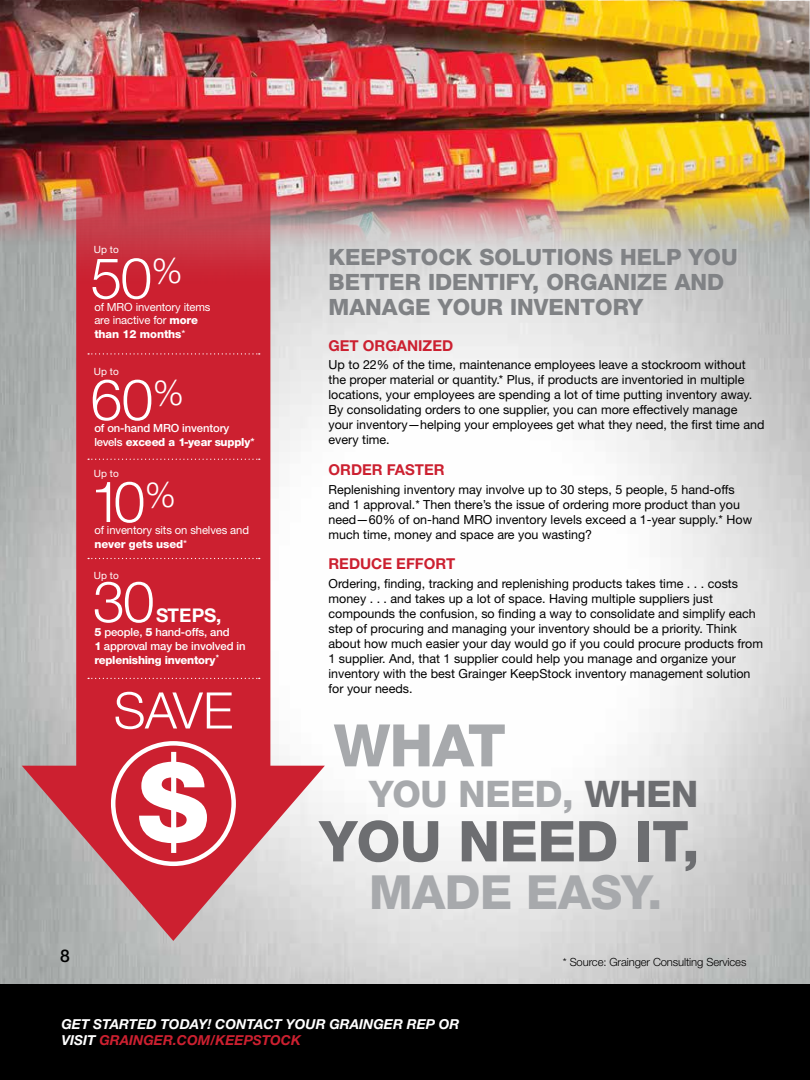
<style>
.page{position:relative;width:810px;height:1080px;background:#fff}
.page>*{position:absolute;margin:0;border:0;box-sizing:border-box;transform-origin:0 0}
.t1{font:800 109.38px "Helvetica Neue LT Std";color:#fff}
.t2{font:800 58.62px "Helvetica Neue LT Std";color:#a7a9ac}
.t3{font:300 57px "Helvetica Neue LT Std";letter-spacing:-.03em;color:#fff}
.t4{font:800 56.38px "Helvetica Neue LT Std";letter-spacing:-.01em;color:#6d6e71}
.t5{font:300 50.38px "Helvetica Neue LT Std";color:#fff}
.t6{font:800 47.12px "Helvetica Neue LT Std";letter-spacing:-.01em;color:#a7a9ac}
.t7{font:800 36.62px "Helvetica Neue LT Std";letter-spacing:-.01em;color:#a7a9ac}
.t8{font:800 22.5px/25px "Helvetica Neue LT Std";color:#808285}
.t9{font:700 18.88px "Helvetica Neue LT Std";color:#fff}
.t10{font:500 17.5px "Helvetica Neue LT Std";color:#000}
.t11{font:700 15px "Helvetica Neue LT Std";color:#cc2030}
.t12{font:italic 700 13.75px/16.5px "Helvetica Neue LT Std";color:#fff}
.t13{font:12.5px/15px "Helvetica Neue LT Std";color:#000}
.t14{font:500 11.25px/13.8px "Helvetica Neue LT Std";letter-spacing:-.01em;color:#fff}
.t15{font:11.25px/13.8px "Helvetica Neue LT Std";letter-spacing:-.01em;color:#fff}
.t16{font:300 11.25px "Helvetica Neue LT Std";letter-spacing:-.01em;color:#000}
.t17{font:10px "Helvetica Neue LT Std";color:#fff}
.s1{font-weight:800}
.s2{font-size:11.38px}
.s3{color:#6d6e71}
.s4{color:#cc2030}
</style>
<div class="page">
<img style="left:0;top:253px;width:810px;height:732px">
<div style="left:0;top:985px;width:810px;height:95px;background:#000"></div>
<img style="left:0;top:0;width:810px;height:253px">
<svg style="left:22px;top:154px;width:303px;height:787px;background:#cc6870"></svg>
<svg style="left:88px;top:678px;width:172px;height:1px"></svg>
<svg style="left:88px;top:558px;width:172px;height:1px"></svg>
<svg style="left:88px;top:459px;width:172px;height:1px"></svg>
<svg style="left:88px;top:353px;width:172px;height:2px"></svg>
<div style="left:113px;top:743px;width:121px;height:121px;background:#cc2030;border-radius:50%"></div>
<div style="left:111px;top:741px;width:125px;height:125px;border:5px solid #fff;border-radius:50%"></div>
<p class="t17" style="left:94px;top:244px;width:26px">Up to</p>
<h3 class="t3" style="left:90px;top:243px;width:94px">50<sup>%</sup></h3>
<p class="t15" style="left:94px;top:300px;width:118px">of MRO inventory items are inactive for <span class="s1">more than 12 months</span><span class="s2">*</span></p>
<p class="t17" style="left:94px;top:365px;width:26px">Up to</p>
<h3 class="t3" style="left:90px;top:365px;width:95px">60<sup>%</sup></h3>
<p class="t14" style="left:94px;top:421px;width:162px">of on-hand MRO inventory levels <span class="s1">exceed a 1-year supply</span><span class="s2">*</span></p>
<p class="t17" style="left:94px;top:467px;width:26px">Up to</p>
<h3 class="t3" style="left:90px;top:467px;width:87px">10<sup>%</sup></h3>
<p class="t15" style="left:94px;top:523px;width:156px">of inventory sits on shelves and <span class="s1">never gets used</span><span class="s2">*</span></p>
<p class="t17" style="left:94px;top:569px;width:26px">Up to</p>
<h3 class="t3" style="left:93px;top:567px;width:63px">30</h3>
<h3 class="t9" style="left:156px;top:603px;width:67px">STEPS,</h3>
<p class="t14" style="left:94px;top:625px;width:153px"><span class="s1">5</span> people, <span class="s1">5</span> hand-offs, and<br><span class="s1">1</span> approval may be involved in <span class="s1">replenishing inventory</span><sup>*</sup></p>
<h3 class="t5" style="left:114px;top:680px;width:121px">SAVE</h3>
<h1 class="t1" style="left:139px;top:737px;width:70px">$</h1>
<h3 class="t10" style="left:60px;top:945px;width:11px">8</h3>
<h3 class="t8" style="left:328px;top:244px;width:411px">KEEPSTOCK SOLUTIONS HELP YOU<br>BETTER IDENTIFY, ORGANIZE AND<br>MANAGE YOUR INVENTORY</h3>
<p class="t11" style="left:328px;top:336px;width:126px">GET ORGANIZED</p>
<p class="t13" style="left:328px;top:357px;width:437px">Up to 22% of the time, maintenance employees leave a stockroom without the proper material or quantity.* Plus, if products are inventoried in multiple locations, your employees are spending a lot of time putting inventory away.<br>By consolidating orders to one supplier, you can more effectively manage your inventory—helping your employees get what they need, the first time and every time.</p>
<p class="t11" style="left:328px;top:460px;width:118px">ORDER FASTER</p>
<p class="t13" style="left:328px;top:481px;width:425px">Replenishing inventory may involve up to 30 steps, 5 people, 5 hand-offs and 1 approval.* Then there’s the issue of ordering more product than you need—60% of on-hand MRO inventory levels exceed a 1-year supply.* How much time, money and space are you wasting?</p>
<p class="t11" style="left:328px;top:554px;width:128px">REDUCE EFFORT</p>
<p class="t13" style="left:328px;top:576px;width:436px">Ordering, finding, tracking and replenishing products takes time . . . costs money . . . and takes up a lot of space. Having multiple suppliers just compounds the confusion, so finding a way to consolidate and simplify each step of procuring and managing your inventory should be a priority. Think about how much easier your day would go if you could procure products from 1 supplier. And, that 1 supplier could help you manage and organize your inventory with the best Grainger KeepStock inventory management solution for your needs.</p>
<h2 class="t2" style="left:334px;top:711px;width:174px">WHAT</h2>
<h3 class="t7" style="left:369px;top:772px;width:331px">YOU NEED, <span class="s3">WHEN</span></h3>
<h3 class="t4" style="left:320px;top:808px;width:382px">YOU NEED IT,</h3>
<h3 class="t6" style="left:369px;top:864px;width:295px">MADE EASY.</h3>
<p class="t16" style="left:563px;top:955px;width:185px">* Source: Grainger Consulting Services</p>
<p class="t12" style="left:62px;top:1015px;width:400px">GET STARTED TODAY! CONTACT YOUR GRAINGER REP OR<br>VISIT <span class="s4">GRAINGER.COM/KEEPSTOCK</span></p>
</div>
